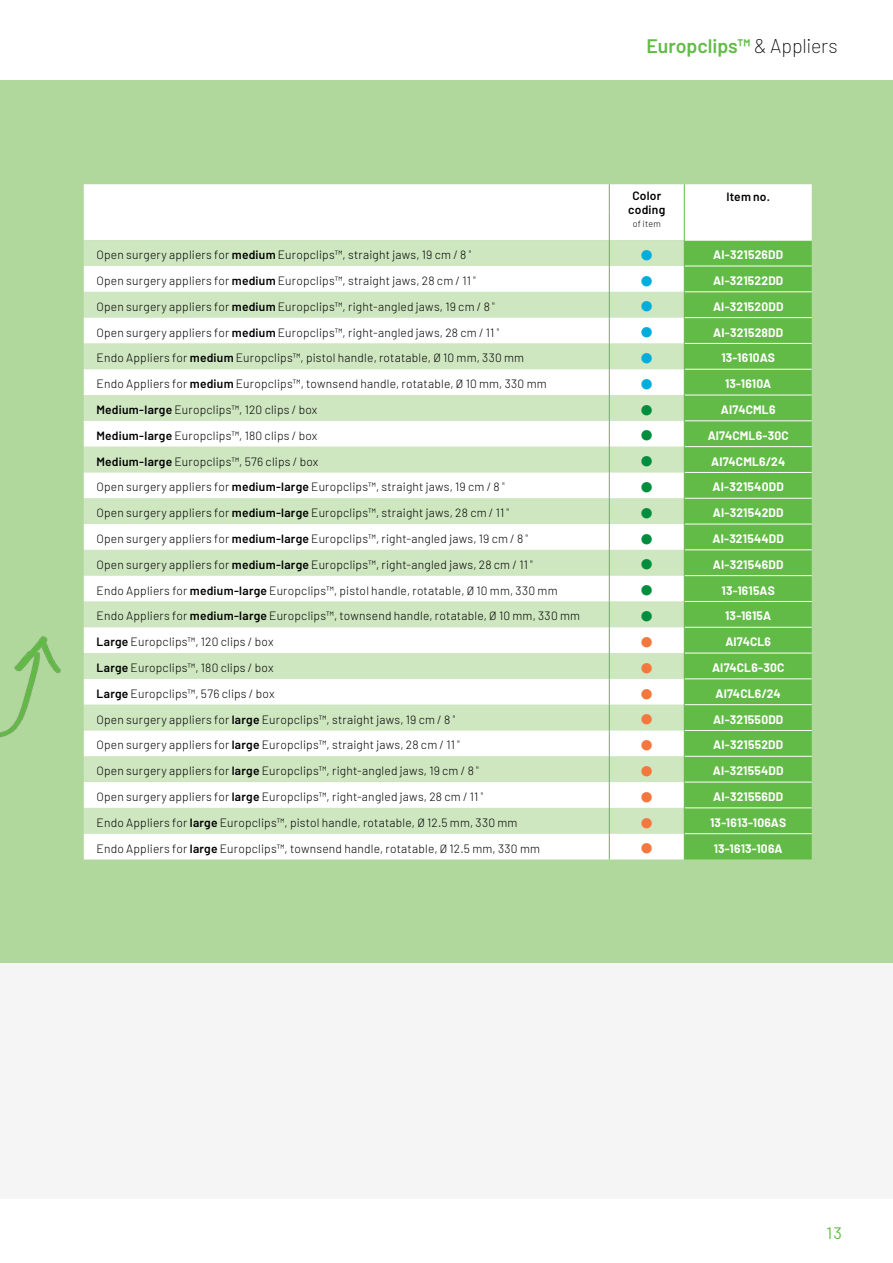
<style>
.page{position:relative;width:893px;height:1263px;background:#fff}
.page>*{position:absolute;margin:0;border:0;box-sizing:border-box;transform-origin:0 0}
.t1{font:24px "Arial Narrow";color:#f4783d}
.t2{font:24px "Arial Narrow";color:#008e3e}
.t3{font:24px "Arial Narrow";color:#00addc}
.t4{font:600 19.5px "Barlow";letter-spacing:-.005em;color:#62bb46}
.t5{font:16.5px "Barlow";color:#62bb46}
.t6{font:300 12px "Barlow";letter-spacing:.015em;color:#000}
.t7{font:700 12px "Barlow";letter-spacing:.015em;color:#fff}
.t8{font:600 12px/13.5px "Barlow";letter-spacing:.015em;color:#000;text-align:center}
.t9{font:300 9px "Barlow";letter-spacing:.025em;color:#000}
.s1{font-weight:200;color:#000}
.s2{font-weight:600}
.s3{font-weight:200}
.s4{font-family:"Arial Narrow";font-weight:400;font-size:24px;color:#008e3e}
.s5{font-family:"Arial Narrow";font-weight:400;font-size:24px;color:#f4783d}
</style>
<div class="page">
<div style="left:0;top:0;width:893px;height:1199px;background:#f5f5f5"></div>
<div style="left:0;top:0;width:893px;height:83px;background:#fff"></div>
<hr style="left:0;top:1016px;width:893px;height:1px;background:#b0dfdc">
<div style="left:0;top:80px;width:893px;height:883px;background:#b1d89c"></div>
<img style="left:0;top:575px;width:84px;height:216px">
<svg style="left:84px;top:184px;width:728px;height:675px;background:#d4ebca"></svg>
<h2 class="t4" style="left:646px;top:32px;width:193px">Europclips™ <span class="s1">&amp; Appliers</span></h2>
<p class="t8" style="left:628px;top:188px;width:38px">Color coding</p>
<p class="t9" style="left:633px;top:218px;width:30px">of item</p>
<p class="t8" style="left:726px;top:189px;width:45px">Item no.</p>
<p class="t6" style="left:97px;top:246px;width:376px">Open surgery appliers for <span class="s2">medium</span> Europclips™, straight jaws, 19 cm / 8 <span class="s3">"</span></p>
<h1 class="t3" style="left:639px;top:236px;width:16px">●</h1>
<p class="t7" style="left:713px;top:246px;width:72px">AI-321526DD</p>
<p class="t6" style="left:97px;top:272px;width:381px">Open surgery appliers for <span class="s2">medium</span> Europclips™, straight jaws, 28 cm / 11 <span class="s3">"</span></p>
<h1 class="t3" style="left:639px;top:262px;width:16px">●</h1>
<p class="t7" style="left:713px;top:272px;width:72px">AI-321522DD</p>
<p class="t6" style="left:97px;top:298px;width:400px">Open surgery appliers for <span class="s2">medium</span> Europclips™, right-angled jaws, 19 cm / 8 <span class="s3">"</span></p>
<h1 class="t3" style="left:639px;top:287px;width:16px">●</h1>
<p class="t7" style="left:713px;top:297px;width:72px">AI-321520DD</p>
<p class="t6" style="left:97px;top:324px;width:404px">Open surgery appliers for <span class="s2">medium</span> Europclips™, right-angled jaws, 28 cm / 11 <span class="s3">"</span></p>
<h1 class="t3" style="left:639px;top:313px;width:16px">●</h1>
<p class="t7" style="left:713px;top:323px;width:72px">AI-321528DD</p>
<p class="t6" style="left:97px;top:349px;width:429px">Endo Appliers for <span class="s2">medium</span> Europclips™, pistol handle, rotatable, Ø 10 mm, 330 mm</p>
<h1 class="t3" style="left:639px;top:339px;width:16px">●</h1>
<p class="t7" style="left:721px;top:349px;width:55px">13-1610AS</p>
<p class="t6" style="left:97px;top:375px;width:452px">Endo Appliers for <span class="s2">medium</span> Europclips™, townsend handle, rotatable, Ø 10 mm, 330 mm</p>
<h1 class="t3" style="left:639px;top:365px;width:16px">●</h1>
<p class="t7" style="left:725px;top:375px;width:48px">13-1610A</p>
<p class="t6" style="left:97px;top:401px;width:222px"><span class="s2">Medium-large</span> Europclips™, 120 clips / box</p>
<h1 class="t2" style="left:639px;top:391px;width:16px">●</h1>
<p class="t7" style="left:721px;top:401px;width:56px">AI74CML6</p>
<p class="t6" style="left:97px;top:427px;width:222px"><span class="s2">Medium-large</span> Europclips™, 180 clips / box</p>
<p class="t7" style="left:639px;top:426px;width:151px"><span class="s4">●</span> AI74CML6-30C</p>
<p class="t6" style="left:97px;top:453px;width:223px"><span class="s2">Medium-large</span> Europclips™, 576 clips / box</p>
<p class="t7" style="left:639px;top:452px;width:147px"><span class="s4">●</span> AI74CML6/24</p>
<p class="t6" style="left:97px;top:478px;width:410px">Open surgery appliers for <span class="s2">medium-large</span> Europclips™, straight jaws, 19 cm / 8 <span class="s3">"</span></p>
<h1 class="t2" style="left:639px;top:468px;width:16px">●</h1>
<p class="t7" style="left:713px;top:478px;width:73px">AI-321540DD</p>
<p class="t6" style="left:97px;top:504px;width:414px">Open surgery appliers for <span class="s2">medium-large</span> Europclips™, straight jaws, 28 cm / 11 <span class="s3">"</span></p>
<h1 class="t2" style="left:639px;top:494px;width:16px">●</h1>
<p class="t7" style="left:713px;top:504px;width:72px">AI-321542DD</p>
<p class="t6" style="left:97px;top:530px;width:433px">Open surgery appliers for <span class="s2">medium-large</span> Europclips™, right-angled jaws, 19 cm / 8 <span class="s3">"</span></p>
<h1 class="t2" style="left:639px;top:520px;width:16px">●</h1>
<p class="t7" style="left:712px;top:530px;width:73px">AI-321544DD</p>
<p class="t6" style="left:97px;top:556px;width:438px">Open surgery appliers for <span class="s2">medium-large</span> Europclips™, right-angled jaws, 28 cm / 11 <span class="s3">"</span></p>
<h1 class="t2" style="left:639px;top:545px;width:16px">●</h1>
<p class="t7" style="left:713px;top:555px;width:72px">AI-321546DD</p>
<p class="t6" style="left:97px;top:582px;width:463px">Endo Appliers for <span class="s2">medium-large</span> Europclips™, pistol handle, rotatable, Ø 10 mm, 330 mm</p>
<h1 class="t2" style="left:639px;top:571px;width:16px">●</h1>
<p class="t7" style="left:722px;top:581px;width:55px">13-1615AS</p>
<p class="t6" style="left:97px;top:607px;width:485px">Endo Appliers for <span class="s2">medium-large</span> Europclips™, townsend handle, rotatable, Ø 10 mm, 330 mm</p>
<h1 class="t2" style="left:639px;top:597px;width:16px">●</h1>
<p class="t7" style="left:725px;top:607px;width:48px">13-1615A</p>
<p class="t6" style="left:97px;top:633px;width:179px"><span class="s2">Large</span> Europclips™, 120 clips / box</p>
<h1 class="t1" style="left:639px;top:623px;width:16px">●</h1>
<p class="t7" style="left:725px;top:633px;width:47px">AI74CL6</p>
<p class="t6" style="left:97px;top:659px;width:178px"><span class="s2">Large</span> Europclips™, 180 clips / box</p>
<h1 class="t1" style="left:639px;top:649px;width:16px">●</h1>
<p class="t7" style="left:712px;top:659px;width:74px">AI74CL6-30C</p>
<p class="t6" style="left:97px;top:685px;width:180px"><span class="s2">Large</span> Europclips™, 576 clips / box</p>
<h1 class="t1" style="left:639px;top:674px;width:16px">●</h1>
<p class="t7" style="left:715px;top:684px;width:67px">AI74CL6/24</p>
<p class="t6" style="left:97px;top:711px;width:360px">Open surgery appliers for <span class="s2">large</span> Europclips™, straight jaws, 19 cm / 8 <span class="s3">"</span></p>
<h1 class="t1" style="left:639px;top:700px;width:16px">●</h1>
<p class="t7" style="left:713px;top:710px;width:72px">AI-321550DD</p>
<p class="t6" style="left:97px;top:736px;width:365px">Open surgery appliers for <span class="s2">large</span> Europclips™, straight jaws, 28 cm / 11 <span class="s3">"</span></p>
<h1 class="t1" style="left:639px;top:726px;width:16px">●</h1>
<p class="t7" style="left:713px;top:736px;width:72px">AI-321552DD</p>
<p class="t6" style="left:97px;top:762px;width:384px">Open surgery appliers for <span class="s2">large</span> Europclips™, right-angled jaws, 19 cm / 8 <span class="s3">"</span></p>
<h1 class="t1" style="left:639px;top:752px;width:16px">●</h1>
<p class="t7" style="left:713px;top:762px;width:72px">AI-321554DD</p>
<p class="t6" style="left:97px;top:788px;width:388px">Open surgery appliers for <span class="s2">large</span> Europclips™, right-angled jaws, 28 cm / 11 <span class="s3">"</span></p>
<h1 class="t1" style="left:639px;top:778px;width:16px">●</h1>
<p class="t7" style="left:713px;top:788px;width:71px">AI-321556DD</p>
<p class="t6" style="left:97px;top:814px;width:422px">Endo Appliers for <span class="s2">large</span> Europclips™, pistol handle, rotatable, Ø 12.5 mm, 330 mm</p>
<p class="t7" style="left:639px;top:813px;width:148px"><span class="s5">●</span> 13-1613-106AS</p>
<p class="t6" style="left:97px;top:840px;width:445px">Endo Appliers for <span class="s2">large</span> Europclips™, townsend handle, rotatable, Ø 12.5 mm, 330 mm</p>
<h1 class="t1" style="left:639px;top:829px;width:16px">●</h1>
<p class="t7" style="left:714px;top:839px;width:70px">13-1613-106A</p>
<h3 class="t5" style="left:826px;top:1221px;width:17px">13</h3>
</div>
